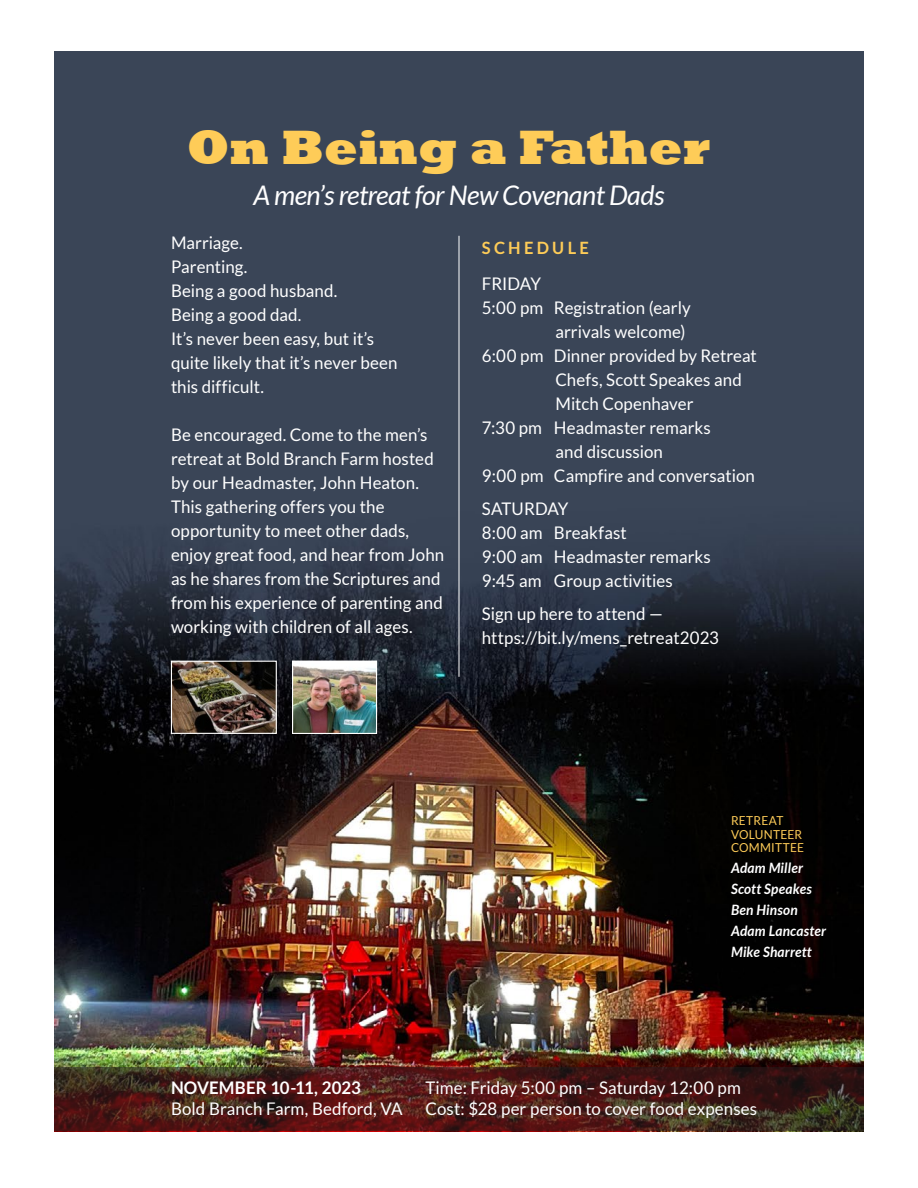
<style>
.page{position:relative;width:918px;height:1188px;background:#fff}
.page>*{position:absolute;margin:0;border:0;box-sizing:border-box;transform-origin:0 0}
.QN_Title_--_Economica_Bold{font:800 49.5px "Rockwell";color:#fecc58}
.QN_Title_--_Economica_Bold-2{font:italic 27px "Lato";letter-spacing:-.02em;color:#fff}
.QN_Body_Text{font:17.4px/24px "Lato";letter-spacing:.005em;color:#fff}
.QN_Body_Text-2{font:700 17.4px "Lato";letter-spacing:.005em;color:#fff}
.QN_Body_Text-3{font:700 16.95px "Lato";letter-spacing:.2em;color:#fecc58}
.QN_Sports_--_Date{font:italic 700 14.25px "Lato";letter-spacing:.015em;color:#fff;scale:.96 1}
.QN_Sports_--_Date-2{font:12.3px/13.5px "Lato";letter-spacing:.02em;color:#fecc58;scale:.96 1}
</style>
<div class="page">
<img style="left:54px;top:52px;width:810px;height:1080px">
<hr style="left:459px;top:236px;width:1px;height:441px;background:#fff">
<svg style="left:54px;top:1067px;width:810px;height:64px;background:#471d18"></svg>
<img style="left:294px;top:663px;width:81px;height:69px">
<div style="left:292px;top:661px;width:85px;height:73px;border:1px solid #fff"></div>
<img style="left:173px;top:663px;width:102px;height:69px">
<div style="left:171px;top:661px;width:106px;height:73px;border:1px solid #fff"></div>
<p class="QN_Title_--_Economica_Bold" style="left:187px;top:119px;width:525px">On Being a Father</p>
<p class="QN_Title_--_Economica_Bold-2" style="left:253px;top:181px;width:413px">A men’s retreat for New Covenant Dads</p>
<p class="QN_Body_Text" style="left:171px;top:231px;width:73px">Marriage.</p>
<p class="QN_Body_Text" style="left:171px;top:255px;width:78px">Parenting.</p>
<p class="QN_Body_Text" style="left:171px;top:279px;width:168px">Being a good husband.</p>
<p class="QN_Body_Text" style="left:171px;top:303px;width:132px">Being a good dad.</p>
<p class="QN_Body_Text" style="left:171px;top:327px;width:228px">It’s never been easy, but it’s quite likely that it’s never been this difficult.</p>
<p class="QN_Body_Text" style="left:171px;top:423px;width:275px">Be encouraged. Come to the men’s retreat at Bold Branch Farm hosted by our Headmaster, John Heaton.<br>This gathering offers you the opportunity to meet other dads, enjoy great food, and hear from John as he shares from the Scriptures and from his experience of parenting and working with children of all ages.</p>
<p class="QN_Body_Text-3" style="left:482px;top:238px;width:108px">SCHEDULE</p>
<p class="QN_Body_Text" style="left:482px;top:272px;width:61px">FRIDAY</p>
<p class="QN_Body_Text" style="left:482px;top:296px;width:210px;text-align:right">5:00 pm Registration (early arrivals welcome)</p>
<p class="QN_Body_Text" style="left:555px;top:344px;width:203px;text-indent:-74px">6:00 pm Dinner provided by Retreat<br>Chefs, Scott Speakes and<br>Mitch Copenhaver</p>
<p class="QN_Body_Text" style="left:555px;top:416px;width:157px;text-indent:-74px">7:30 pm Headmaster remarks and discussion</p>
<p class="QN_Body_Text" style="left:482px;top:464px;width:274px">9:00 pm Campfire and conversation</p>
<p class="QN_Body_Text" style="left:482px;top:497px;width:88px">SATURDAY</p>
<p class="QN_Body_Text" style="left:482px;top:521px;width:146px">8:00 am Breakfast</p>
<p class="QN_Body_Text" style="left:482px;top:545px;width:230px">9:00 am Headmaster remarks</p>
<p class="QN_Body_Text" style="left:482px;top:569px;width:192px">9:45 am Group activities</p>
<p class="QN_Body_Text" style="left:482px;top:602px;width:239px">Sign up here to attend — https://bit.ly/mens_retreat2023</p>
<p class="QN_Sports_--_Date-2" style="left:731px;top:814px;width:77px">RETREAT<br>VOLUNTEER<br>COMMITTEE</p>
<p class="QN_Sports_--_Date" style="left:731px;top:860px;width:77px">Adam Miller</p>
<p class="QN_Sports_--_Date" style="left:731px;top:881px;width:86px">Scott Speakes</p>
<p class="QN_Sports_--_Date" style="left:731px;top:902px;width:71px">Ben Hinson</p>
<p class="QN_Sports_--_Date" style="left:731px;top:923px;width:101px">Adam Lancaster</p>
<p class="QN_Sports_--_Date" style="left:731px;top:944px;width:86px">Mike Sharrett</p>
<p class="QN_Body_Text-2" style="left:171px;top:1077px;width:191px">NOVEMBER 10-11, 2023</p>
<p class="QN_Body_Text" style="left:171px;top:1096px;width:233px">Bold Branch Farm, Bedford, VA</p>
<p class="QN_Body_Text" style="left:425px;top:1075px;width:317px">Time: Friday 5:00 pm – Saturday 12:00 pm</p>
<p class="QN_Body_Text" style="left:425px;top:1096px;width:333px">Cost: $28 per person to cover food expenses</p>
</div>
